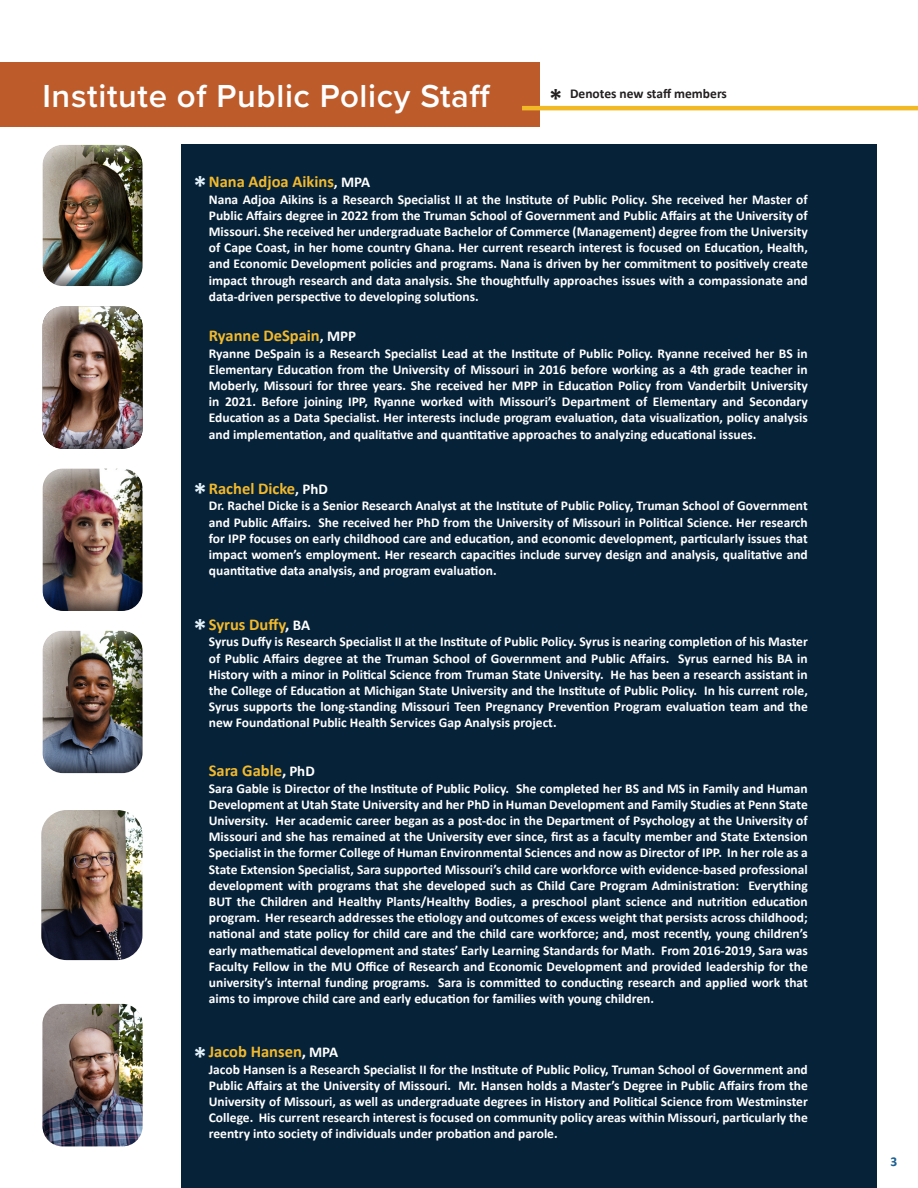
<style>
.page{position:relative;width:918px;height:1188px;background:#fff}
.page>*{position:absolute;margin:0;border:0;box-sizing:border-box;transform-origin:0 0}
.t1{font:600 33px "Proxima Nova";letter-spacing:.02em;color:#fff}
.t2{font:700 27px "Calibri";color:#e5f3fb}
.t3{font:700 27px "Calibri";color:#231f20}
.Name{font:700 16.5px "Calibri";color:#f2b92b}
.t4{font:700 13.5px/16.2px "Calibri";color:#fff;text-align:justify}
.t5{font:700 13.5px "Calibri";color:#231f20}
.t6{font:700 13.5px "Calibri";color:#1c5f91}
.s1{font-size:15px;color:#fff}
.s2{color:#fff}
</style>
<div class="page">
<div style="left:0;top:62px;width:540px;height:65px;background:#bd5b2b"></div>
<div style="left:181px;top:145px;width:696px;height:1043px;background:#062239"></div>
<img style="left:41px;top:810px;width:101px;height:150px">
<div style="left:42px;top:142px;width:103px;height:145px;background:#231f20;opacity:.75"></div>
<div style="left:42px;top:305px;width:103px;height:145px;background:#231f20;opacity:.75"></div>
<div style="left:42px;top:628px;width:102px;height:146px;background:#231f20;opacity:.75"></div>
<div style="left:41px;top:467px;width:104px;height:145px;background:#231f20;opacity:.75"></div>
<hr style="left:522px;top:106px;width:396px;height:4px;background:#f2b927">
<img style="left:42px;top:1004px;width:101px;height:142px">
<p class="t1" style="left:42px;top:72px;width:450px">Institute of Public Policy Staff</p>
<p class="t3" style="left:549px;top:80px;width:15px">*</p>
<p class="t5" style="left:570px;top:84px;width:158px">Denotes new staff members</p>
<p class="Name" style="left:209px;top:170px;width:163px">Nana Adjoa Aikins<span class="s1">, MPA</span></p>
<p class="t4" style="left:209px;top:191px;width:601px">Nana Adjoa Aikins is a Research Specialist II at the Institute of Public Policy. She received her Master of Public Affairs degree in 2022 from the Truman School of Government and Public Affairs at the University of Missouri. She received her undergraduate Bachelor of Commerce (Management) degree from the University of Cape Coast, in her home country Ghana. Her current research interest is focused on Education, Health, and Economic Development policies and programs. Nana is driven by her commitment to positively create impact through research and data analysis. She thoughtfully approaches issues with a compassionate and data-driven perspective to developing solutions.</p>
<p class="Name" style="left:209px;top:324px;width:149px">Ryanne DeSpain<span class="s1">, MPP</span></p>
<p class="t4" style="left:209px;top:345px;width:601px">Ryanne DeSpain is a Research Specialist Lead at the Institute of Public Policy. Ryanne received her BS in Elementary Education from the University of Missouri in 2016 before working as a 4th grade teacher in Moberly, Missouri for three years. She received her MPP in Education Policy from Vanderbilt University in 2021. Before joining IPP, Ryanne worked with Missouri’s Department of Elementary and Secondary Education as a Data Specialist. Her interests include program evaluation, data visualization, policy analysis and implementation, and qualitative and quantitative approaches to analyzing educational issues.</p>
<p class="t2" style="left:193px;top:167px;width:15px">*</p>
<p class="Name" style="left:209px;top:477px;width:121px">Rachel Dicke<span class="s1">, PhD</span></p>
<p class="t4" style="left:209px;top:498px;width:601px">Dr. Rachel Dicke is a Senior Research Analyst at the Institute of Public Policy, Truman School of Government and Public Affairs. She received her PhD from the University of Missouri in Political Science. Her research for IPP focuses on early childhood care and education, and economic development, particularly issues that impact women’s employment. Her research capacities include survey design and analysis, qualitative and quantitative data analysis, and program evaluation.</p>
<p class="t2" style="left:193px;top:474px;width:15px">*</p>
<p class="Name" style="left:209px;top:613px;width:103px">Syrus Duffy<span class="s2">,</span> <span class="s1">BA</span></p>
<p class="t4" style="left:209px;top:634px;width:601px">Syrus Duffy is Research Specialist II at the Institute of Public Policy. Syrus is nearing completion of his Master of Public Affairs degree at the Truman School of Government and Public Affairs. Syrus earned his BA in History with a minor in Political Science from Truman State University. He has been a research assistant in the College of Education at Michigan State University and the Institute of Public Policy. In his current role, Syrus supports the long-standing Missouri Teen Pregnancy Prevention Program evaluation team and the new Foundational Public Health Services Gap Analysis project.</p>
<p class="t2" style="left:193px;top:610px;width:15px">*</p>
<p class="Name" style="left:209px;top:759px;width:107px">Sara Gable<span class="s2">,</span> <span class="s1">PhD</span></p>
<p class="t4" style="left:209px;top:780px;width:601px">Sara Gable is Director of the Institute of Public Policy. She completed her BS and MS in Family and Human Development at Utah State University and her PhD in Human Development and Family Studies at Penn State University. Her academic career began as a post-doc in the Department of Psychology at the University of Missouri and she has remained at the University ever since, first as a faculty member and State Extension Specialist in the former College of Human Environmental Sciences and now as Director of IPP. In her role as a State Extension Specialist, Sara supported Missouri’s child care workforce with evidence-based professional development with programs that she developed such as Child Care Program Administration: Everything BUT the Children and Healthy Plants/Healthy Bodies, a preschool plant science and nutrition education program. Her research addresses the etiology and outcomes of excess weight that persists across childhood; national and state policy for child care and the child care workforce; and, most recently, young children’s early mathematical development and states’ Early Learning Standards for Math. From 2016-2019, Sara was Faculty Fellow in the MU Office of Research and Economic Development and provided leadership for the university’s internal funding programs. Sara is committed to conducting research and applied work that aims to improve child care and early education for families with young children.</p>
<p class="t2" style="left:193px;top:1038px;width:15px">*</p>
<p class="Name" style="left:209px;top:1040px;width:131px">Jacob Hansen<span class="s2">,</span> <span class="s1">MPA</span></p>
<p class="t4" style="left:209px;top:1061px;width:601px">Jacob Hansen is a Research Specialist II for the Institute of Public Policy, Truman School of Government and Public Affairs at the University of Missouri. Mr. Hansen holds a Master’s Degree in Public Affairs from the University of Missouri, as well as undergraduate degrees in History and Political Science from Westminster College. His current research interest is focused on community policy areas within Missouri, particularly the reentry into society of individuals under probation and parole.</p>
<p class="t6" style="left:891px;top:1152px;width:8px">3</p>
</div>
